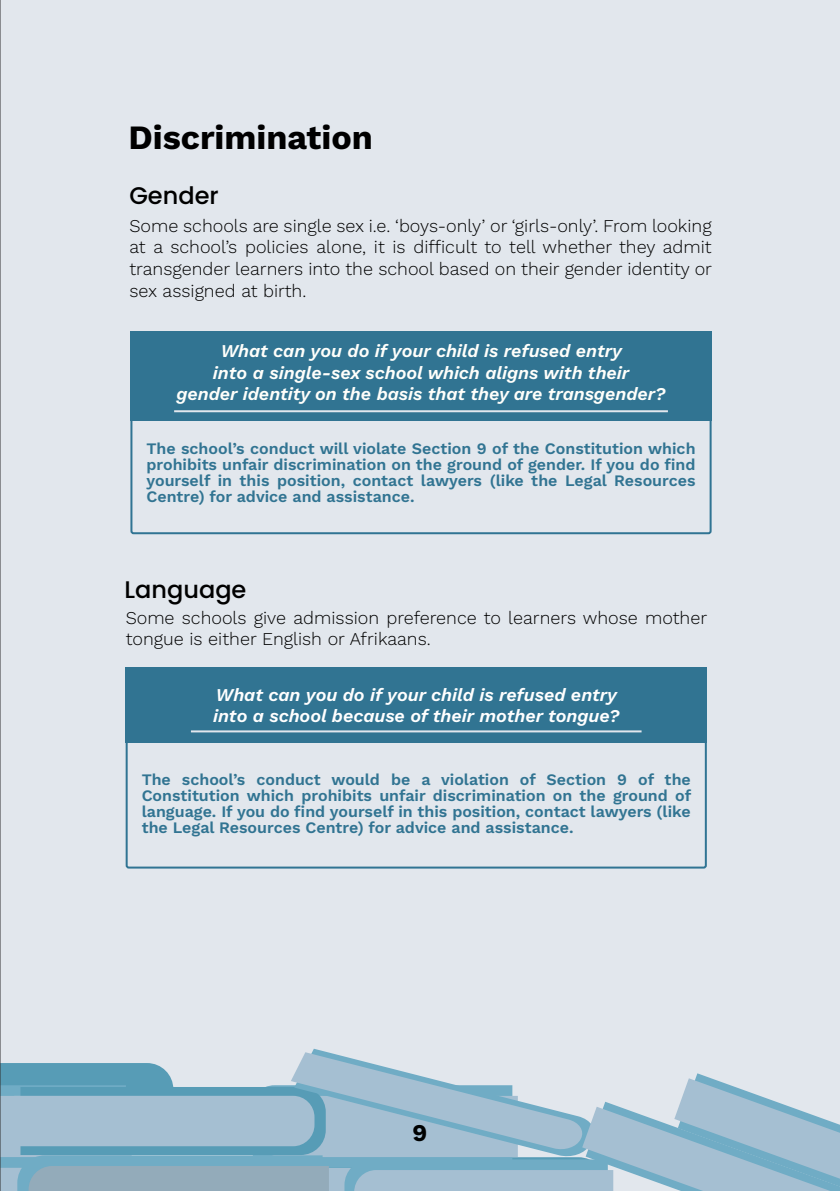
<style>
.page{position:relative;width:840px;height:1191px;background:#fff}
.page>*{position:absolute;margin:0;border:0;box-sizing:border-box;transform-origin:0 0}
.t1{font:700 34px "Work Sans";color:#000}
.t2{font:500 24px "Poppins";color:#000}
.t3{font:700 24px "Work Sans";color:#000101}
.t4{font:300 18px/21.6px "Work Sans";color:#000;text-align:justify}
.t5{font:italic 600 18px/21.6px "Work Sans";color:#fffffb;text-align:center}
.t6{font:italic 600 18px/21.6px "Work Sans";color:#fff}
.t7{font:600 16px/16px "Work Sans";color:#317492;text-align:justify}
</style>
<div class="page">
<div style="left:0;top:0;width:839px;height:1191px;background:#e2e7ed"></div>
<svg style="left:1px;top:1048px;width:838px;height:143px"></svg>
<div style="left:130px;top:400px;width:581px;height:134px;border:2px solid #307493;border-radius:2px"></div>
<div style="left:130px;top:331px;width:581px;height:89px;background:#317492"></div>
<div style="left:126px;top:740px;width:580px;height:128px;border:2px solid #307493;border-radius:2px"></div>
<div style="left:126px;top:667px;width:580px;height:75px;background:#317492"></div>
<hr style="left:0;top:0;width:1px;height:1191px;background:#333334">
<hr style="left:174px;top:410px;width:493px;height:2px;background:#e2e7ed">
<hr style="left:191px;top:730px;width:450px;height:2px;background:#e2e7ed">
<h1 class="t1" style="left:128px;top:112px;width:246px">Discrimination</h1>
<h2 class="t2" style="left:129px;top:181px;width:91px">Gender</h2>
<p class="t4" style="left:129px;top:214px;width:583px">Some schools are single sex i.e. ‘boys-only’ or ‘girls-only’. From looking at a school’s policies alone, it is difficult to tell whether they admit transgender learners into the school based on their gender identity or sex assigned at birth.</p>
<p class="t5" style="left:176px;top:339px;width:490px">What can you do if your child is refused entry<br>into a single-sex school which aligns with their<br>gender identity on the basis that they are transgender?</p>
<p class="t7" style="left:146px;top:440px;width:550px">The school’s conduct will violate Section 9 of the Constitution which prohibits unfair discrimination on the ground of gender. If you do find yourself in this position, contact lawyers (like the Legal Resources Centre) for advice and assistance.</p>
<h2 class="t2" style="left:125px;top:575px;width:123px">Language</h2>
<p class="t4" style="left:126px;top:606px;width:582px">Some schools give admission preference to learners whose mother tongue is either English or Afrikaans.</p>
<p class="t6" style="left:213px;top:682px;width:407px">What can you do if your child is refused entry into a school because of their mother tongue?</p>
<p class="t7" style="left:142px;top:770px;width:550px">The school’s conduct would be a violation of Section 9 of the Constitution which prohibits unfair discrimination on the ground of language. If you do find yourself in this position, contact lawyers (like the Legal Resources Centre) for advice and assistance.</p>
<h2 class="t3" style="left:412px;top:1115px;width:16px">9</h2>
</div>
